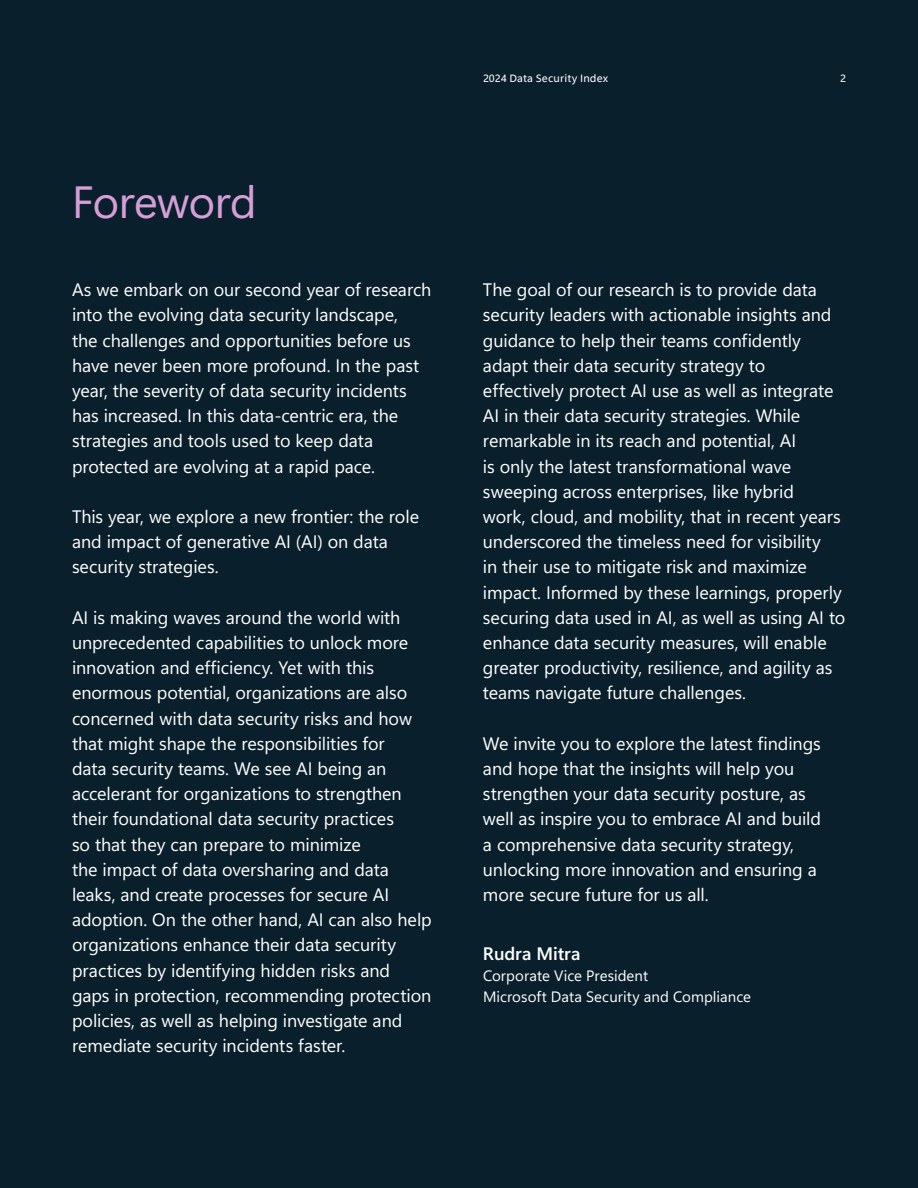
<style>
.page{position:relative;width:918px;height:1188px;background:#091f2c}
.page>*{position:absolute;margin:0;border:0;box-sizing:border-box;transform-origin:0 0}
.t1{font:45px "Segoe Sans 240000";letter-spacing:-.015em;color:#d59ed7}
.Body_copy{font:18px/25.2px "Segoe Sans a 8000";letter-spacing:-.005em;color:#fff}
.Author_Name{font:18px "Segoe Sans a 8000";letter-spacing:-.005em;color:#fff}
.Attribution{font:15px "Segoe Sans a 8000";letter-spacing:.005em;color:#fff}
.t2{font:10.5px "Segoe Sans 50000";letter-spacing:.01em;color:#fff}
</style>
<div class="page">
<h1 class="t1" style="left:72px;top:170px;width:186px">Foreword</h1>
<p class="Body_copy" style="left:72px;top:277px;width:361px">As we embark on our second year of research into the evolving data security landscape,<br>the challenges and opportunities before us have never been more profound. In the past year, the severity of data security incidents has increased. In this data-centric era, the strategies and tools used to keep data protected are evolving at a rapid pace.</p>
<p class="Body_copy" style="left:72px;top:504px;width:349px">This year, we explore a new frontier: the role and impact of generative AI (AI) on data security strategies.</p>
<p class="Body_copy" style="left:72px;top:604px;width:361px">AI is making waves around the world with unprecedented capabilities to unlock more innovation and efficiency. Yet with this enormous potential, organizations are also concerned with data security risks and how that might shape the responsibilities for<br>data security teams. We see AI being an accelerant for organizations to strengthen their foundational data security practices<br>so that they can prepare to minimize<br>the impact of data oversharing and data leaks, and create processes for secure AI adoption. On the other hand, AI can also help organizations enhance their data security practices by identifying hidden risks and gaps in protection, recommending protection policies, as well as helping investigate and remediate security incidents faster.</p>
<p class="t2" style="left:483px;top:71px;width:127px">2024 Data Security Index</p>
<p class="t2" style="left:840px;top:71px;width:7px">2</p>
<p class="Body_copy" style="left:483px;top:277px;width:364px">The goal of our research is to provide data security leaders with actionable insights and guidance to help their teams confidently adapt their data security strategy to effectively protect AI use as well as integrate AI in their data security strategies. While remarkable in its reach and potential, AI<br>is only the latest transformational wave sweeping across enterprises, like hybrid<br>work, cloud, and mobility, that in recent years underscored the timeless need for visibility<br>in their use to mitigate risk and maximize impact. Informed by these learnings, properly securing data used in AI, as well as using AI to enhance data security measures, will enable greater productivity, resilience, and agility as teams navigate future challenges.</p>
<p class="Body_copy" style="left:483px;top:730px;width:340px">We invite you to explore the latest findings and hope that the insights will help you strengthen your data security posture, as well as inspire you to embrace AI and build a comprehensive data security strategy, unlocking more innovation and ensuring a more secure future for us all.</p>
<p class="Author_Name" style="left:483px;top:941px;width:99px">Rudra Mitra</p>
<p class="Attribution" style="left:483px;top:965px;width:167px">Corporate Vice President</p>
<p class="Attribution" style="left:483px;top:986px;width:270px">Microsoft Data Security and Compliance</p>
</div>
